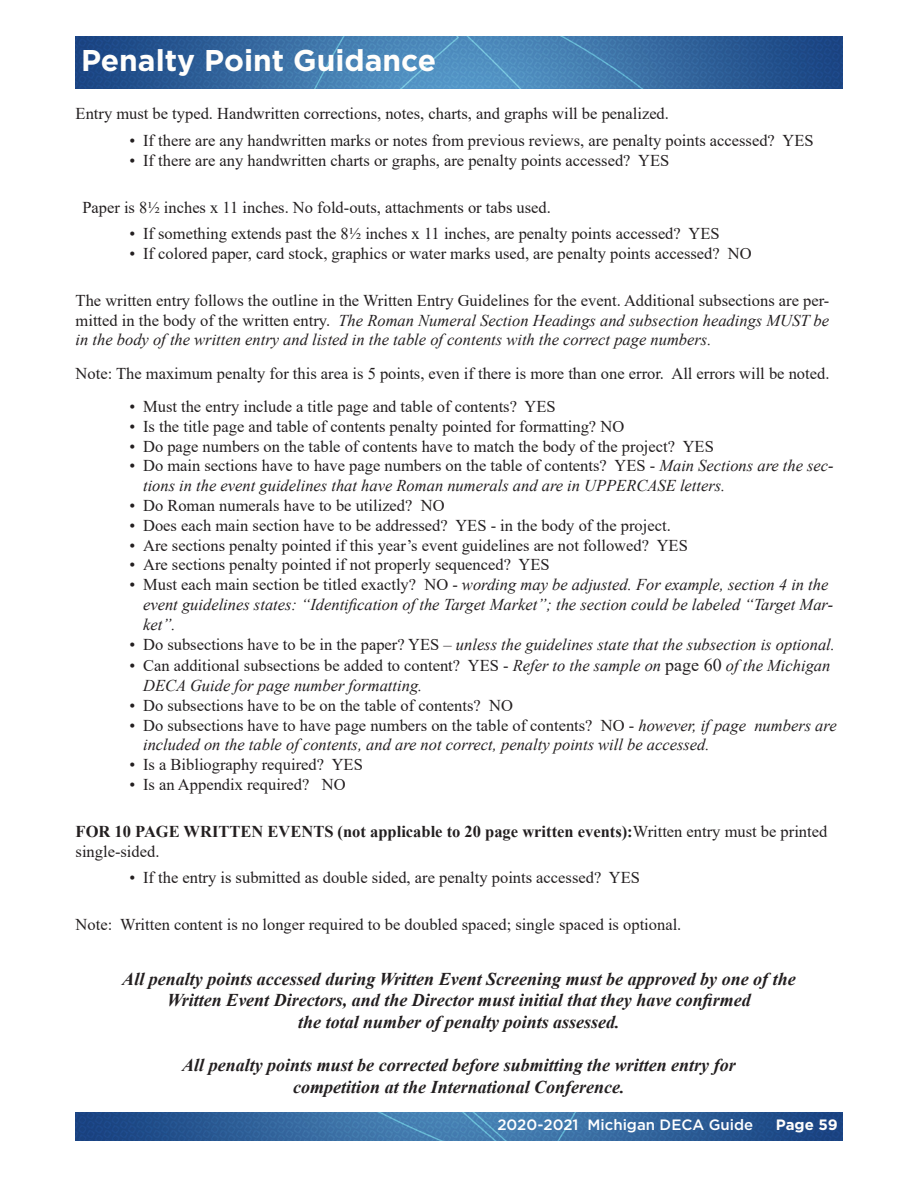
<style>
.page{position:relative;width:918px;height:1188px;background:#fff}
.page>*{position:absolute;margin:0;border:0;box-sizing:border-box;transform-origin:0 0}
.t1{font:700 30px "Gotham";color:#fffefc}
.t2{font:700 25.5px "Gotham";color:#fff}
.t3{font:italic 700 18px "Times New Roman";color:#231f20}
.t4{font:16.5px "Times New Roman";color:#231f20}
.t5{font:italic 16.5px/19.8px "Times New Roman";color:#231f20}
.t6{font:700 16.5px/19.8px "Times New Roman";color:#231f20}
.t7{font:500 15px "Gotham";color:#fff}
.t8{font:700 15px "Gotham";color:#fffefc}
.s1{font-style:normal}
.s2{font-style:normal;font-size:18px}
.s3{font-weight:400}
</style>
<div class="page">
<img style="left:76px;top:1112px;width:766px;height:29px">
<img style="left:76px;top:36px;width:766px;height:52px">
<p class="t1" style="left:81px;top:43px;width:357px">Penalty Point Guidance</p>
<p class="t4" style="left:76px;top:102px;width:595px">Entry must be typed. Handwritten corrections, notes, charts, and graphs will be penalized.</p>
<p class="t4" style="left:130px;top:129px;width:686px">• If there are any handwritten marks or notes from previous reviews, are penalty points accessed? YES</p>
<p class="t4" style="left:130px;top:149px;width:541px">• If there are any handwritten charts or graphs, are penalty points accessed? YES</p>
<p class="t4" style="left:82px;top:195px;width:470px">Paper is 8½ inches x 11 inches. No fold-outs, attachments or tabs used.</p>
<p class="t4" style="left:130px;top:222px;width:592px">• If something extends past the 8½ inches x 11 inches, are penalty points accessed? YES</p>
<p class="t4" style="left:130px;top:242px;width:624px">• If colored paper, card stock, graphics or water marks used, are penalty points accessed? NO</p>
<p class="t5" style="left:76px;top:290px;width:755px;text-align:justify"><span class="s1">The written entry follows the outline in the Written Entry Guidelines for the event. Additional subsections are per&shy;mitted in the body of the written entry.</span> The Roman Numeral Section Headings and subsection headings MUST be in the body of the written entry and listed in the table of contents with the correct page numbers.</p>
<p class="t4" style="left:76px;top:361px;width:755px">Note: The maximum penalty for this area is 5 points, even if there is more than one error. All errors will be noted.</p>
<p class="t4" style="left:130px;top:395px;width:428px">• Must the entry include a title page and table of contents? YES</p>
<p class="t4" style="left:130px;top:415px;width:496px">• Is the title page and table of contents penalty pointed for formatting? NO</p>
<p class="t4" style="left:130px;top:434px;width:586px">• Do page numbers on the table of contents have to match the body of the project? YES</p>
<p class="t5" style="left:143px;top:456px;width:692px;text-indent:-14px"><span class="s1">• Do main sections have to have page numbers on the table of contents? YES -</span> Main Sections are the sec&shy;tions in the event guidelines that have Roman numerals and are in UPPERCASE letters.</p>
<p class="t4" style="left:130px;top:494px;width:317px">• Do Roman numerals have to be utilized? NO</p>
<p class="t4" style="left:130px;top:514px;width:543px">• Does each main section have to be addressed? YES - in the body of the project.</p>
<p class="t4" style="left:130px;top:533px;width:560px">• Are sections penalty pointed if this year’s event guidelines are not followed? YES</p>
<p class="t4" style="left:130px;top:553px;width:422px">• Are sections penalty pointed if not properly sequenced? YES</p>
<p class="t5" style="left:143px;top:574px;width:692px;text-indent:-14px"><span class="s1">• Must each main section be titled exactly? NO -</span> wording may be adjusted. For example, section 4 in the event guidelines states: “Identification of the Target Market”; the section could be labeled “Target Mar&shy;ket”.</p>
<p class="t5" style="left:130px;top:634px;width:707px"><span class="s1">• Do subsections have to be in the paper? YES –</span> unless the guidelines state that the subsection is optional.</p>
<p class="t5" style="left:143px;top:655px;width:689px;text-indent:-14px"><span class="s1">• Can additional subsections be added to content? YES -</span> Refer to the sample on <span class="s2">page 60</span> of the Michigan<br>DECA Guide for page number formatting.</p>
<p class="t4" style="left:130px;top:694px;width:385px">• Do subsections have to be on the table of contents? NO</p>
<p class="t5" style="left:143px;top:715px;width:695px;text-indent:-14px"><span class="s1">• Do subsections have to have page numbers on the table of contents? NO -</span> however, if page numbers are included on the table of contents, and are not correct, penalty points will be accessed.</p>
<p class="t4" style="left:130px;top:753px;width:235px">• Is a Bibliography required? YES</p>
<p class="t4" style="left:130px;top:773px;width:218px">• Is an Appendix required? NO</p>
<p class="t6" style="left:76px;top:821px;width:753px">FOR 10 PAGE WRITTEN EVENTS (not applicable to 20 page written events):<span class="s3">Written entry must be printed single-sided.</span></p>
<p class="t4" style="left:130px;top:866px;width:512px">• If the entry is submitted as double sided, are penalty points accessed? YES</p>
<p class="t4" style="left:76px;top:913px;width:607px">Note: Written content is no longer required to be doubled spaced; single spaced is optional.</p>
<p class="t3" style="left:122px;top:966px;width:675px">All penalty points accessed during Written Event Screening must be approved by one of the</p>
<p class="t3" style="left:167px;top:988px;width:585px">Written Event Directors, and the Director must initial that they have confirmed</p>
<p class="t3" style="left:298px;top:1009px;width:323px">the total number of penalty points assessed.</p>
<p class="t3" style="left:182px;top:1053px;width:555px">All penalty points must be corrected before submitting the written entry for</p>
<p class="t3" style="left:293px;top:1074px;width:333px">competition at the International Conference.</p>
<h2 class="t2" style="left:713px;top:1113px;width:107px">Page 59</h2>
<p class="t7" style="left:497px;top:1116px;width:257px">2020-2021 Michigan DECA Guide</p>
<p class="t8" style="left:776px;top:1116px;width:63px">Page 59</p>
</div>
